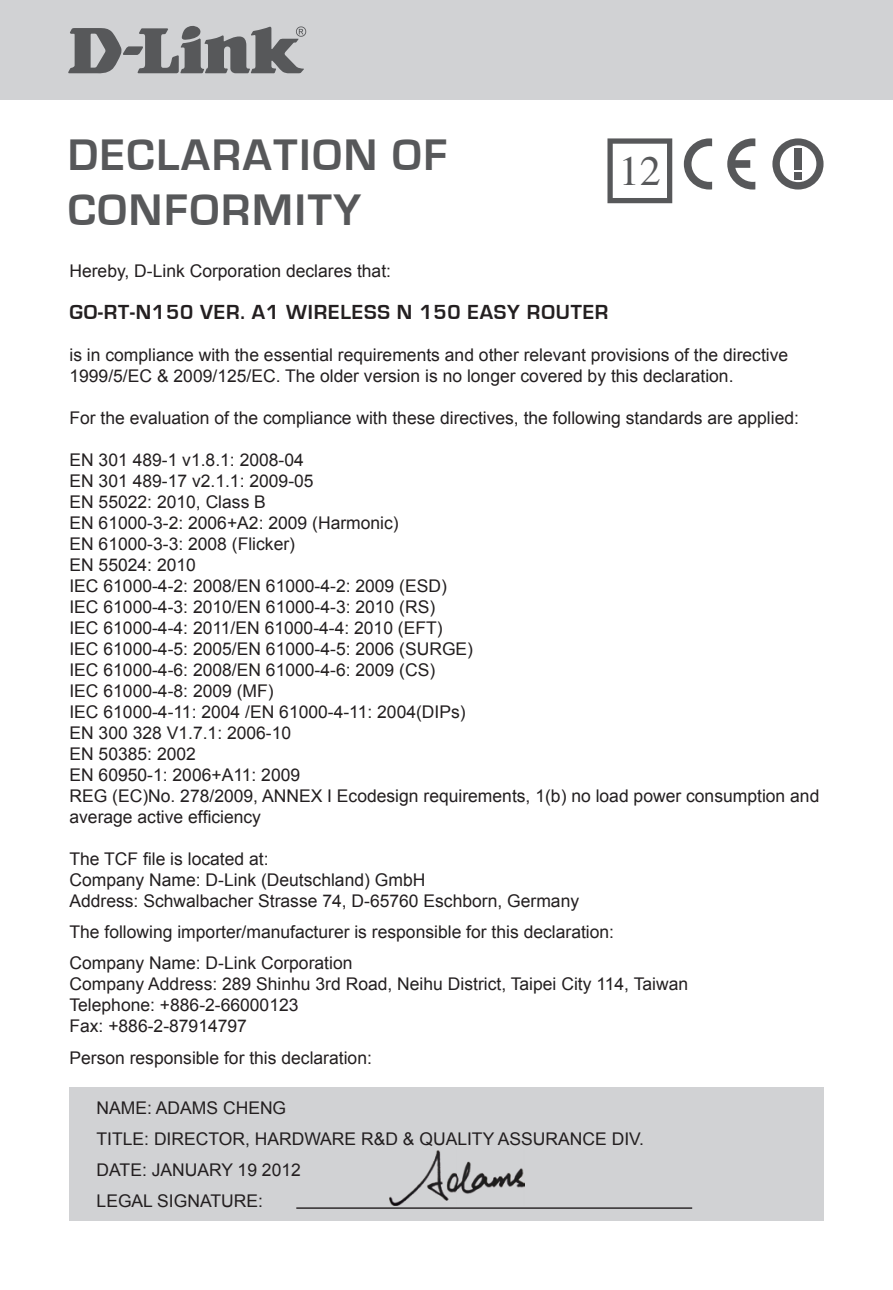
<style>
.page{position:relative;width:893px;height:1290px;background:#fff}
.page>*{position:absolute;margin:0;border:0;box-sizing:border-box;transform-origin:0 0}
.t1{font:700 45.5px/54.6px "Eurostile";letter-spacing:.04em;color:#57585a}
.t2{font:42px "Times";color:#57585a}
.t3{font:700 21px "Eurostile";letter-spacing:.04em;color:#231f20}
.t4{font:17.5px/21px "Arial";color:#231f20}
</style>
<div class="page">
<div style="left:0;top:0;width:893px;height:99px;background:#d1d2d4"></div>
<svg style="left:68px;top:26px;width:238px;height:48px"></svg>
<div style="left:69px;top:1086px;width:754px;height:134px;background:#d1d2d4"></div>
<hr style="left:296px;top:1207px;width:396px;height:2px;background:#231f20">
<img style="left:390px;top:1151px;width:134px;height:55px">
<svg style="left:607px;top:138px;width:65px;height:65px"></svg>
<svg style="left:772px;top:138px;width:51px;height:52px"></svg>
<div style="left:794px;top:172px;width:8px;height:8px;background:#57585a"></div>
<svg style="left:727px;top:138px;width:28px;height:52px"></svg>
<svg style="left:684px;top:138px;width:28px;height:52px"></svg>
<h1 class="t1" style="left:68px;top:129px;width:381px">DECLARATION OF<br>CONFORMITY</h1>
<h2 class="t2" style="left:619px;top:148px;width:43px">12</h2>
<p class="t4" style="left:69px;top:260px;width:323px">Hereby, D-Link Corporation declares that:</p>
<p class="t3" style="left:69px;top:301px;width:251px">GO-RT-N150 VER. A1 WIRELE</p>
<p class="t3" style="left:364px;top:301px;width:220px">SS N 150 EASY ROUTER</p>
<p class="t4" style="left:69px;top:344px;width:720px">is in compliance with the essential requirements and other relevant provisions of the directive<br>1999/5/EC &amp; 2009/125/EC. The older version is no longer covered by this declaration.</p>
<p class="t4" style="left:69px;top:407px;width:731px">For the evaluation of the compliance with these directives, the following standards are applied:</p>
<p class="t4" style="left:69px;top:449px;width:751px">EN 301 489-1 v1.8.1: 2008-04<br>EN 301 489-17 v2.1.1: 2009-05<br>EN 55022: 2010, Class B<br>EN 61000-3-2: 2006+A2: 2009 (Harmonic)<br>EN 61000-3-3: 2008 (Flicker)<br>EN 55024: 2010<br>IEC 61000-4-2: 2008/EN 61000-4-2: 2009 (ESD)<br>IEC 61000-4-3: 2010/EN 61000-4-3: 2010 (RS)<br>IEC 61000-4-4: 2011/EN 61000-4-4: 2010 (EFT)<br>IEC 61000-4-5: 2005/EN 61000-4-5: 2006 (SURGE)<br>IEC 61000-4-6: 2008/EN 61000-4-6: 2009 (CS)<br>IEC 61000-4-8: 2009 (MF)<br>IEC 61000-4-11: 2004 /EN 61000-4-11: 2004(DIPs)<br>EN 300 328 V1.7.1: 2006-10<br>EN 50385: 2002<br>EN 60950-1: 2006+A11: 2009<br>REG (EC)No. 278/2009, ANNEX I Ecodesign requirements, 1(b) no load power consumption and average active efficiency</p>
<p class="t4" style="left:69px;top:848px;width:511px">The TCF file is located at:<br>Company Name: D-Link (Deutschland) GmbH<br>Address: Schwalbacher Strasse 74, D-65760 Eschborn, Germany</p>
<p class="t4" style="left:69px;top:916px;width:546px;line-height:30.8px">The following importer/manufacturer is responsible for this declaration:<br>Company Name: D-Link Corporation</p>
<p class="t4" style="left:69px;top:973px;width:620px">Company Address: 289 Shinhu 3rd Road, Neihu District, Taipei City 114, Taiwan<br>Telephone: +886-2-66000123<br>Fax: +886-2-87914797</p>
<p class="t4" style="left:69px;top:1047px;width:304px">Person responsible for this declaration:</p>
<p class="t4" style="left:97px;top:1092px;width:549px;line-height:30.8px">NAME: ADAMS CHENG<br>TITLE: DIRECTOR, HARDWARE R&amp;D &amp; QUALITY ASSURANCE DIV.<br>DATE: JANUARY 19 2012<br>LEGAL SIGNATURE:</p>
</div>
